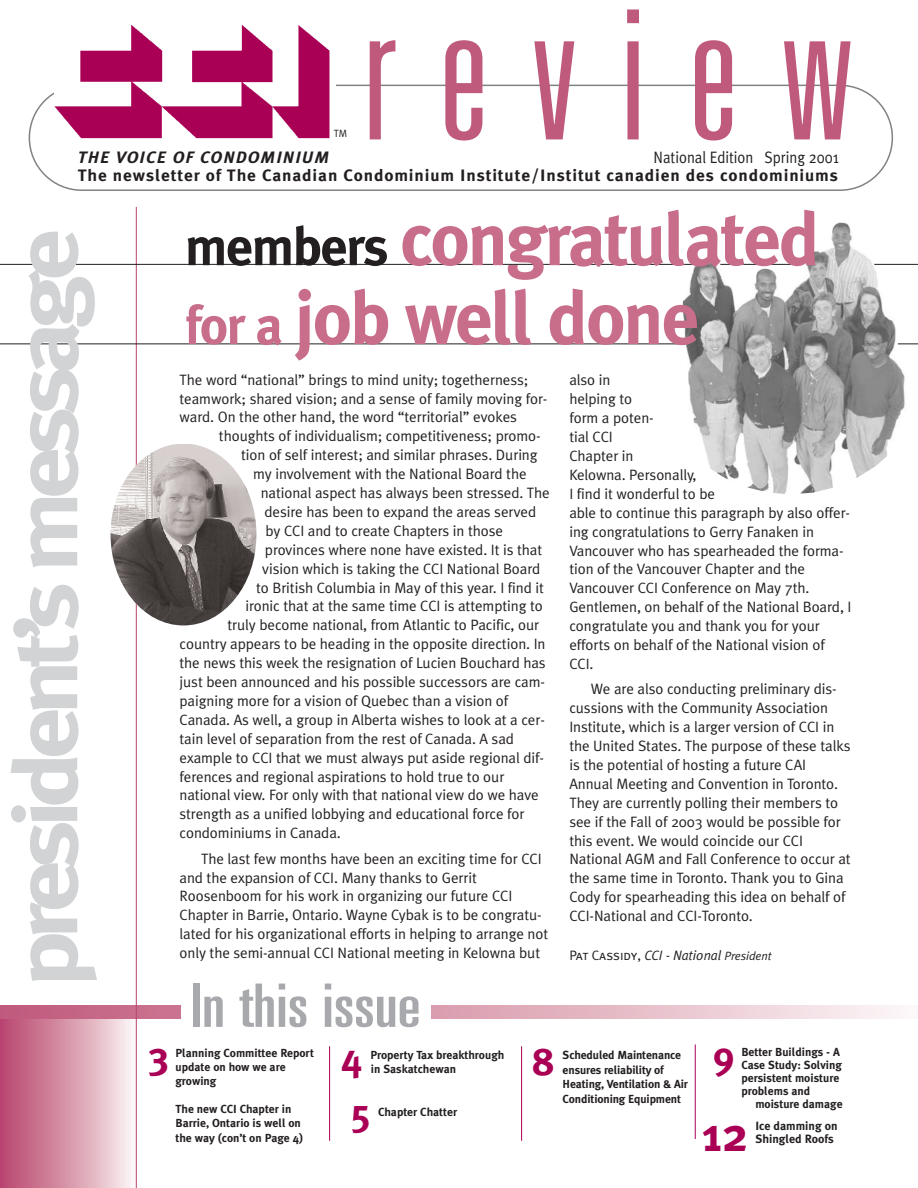
<style>
.page{position:relative;width:918px;height:1188px;background:#fff}
.page>*{position:absolute;margin:0;border:0;box-sizing:border-box;transform-origin:0 0}
.t1{font:300 ultra-condensed 180px "Univers";letter-spacing:.235em;color:#c05a7c}
.t2{font:700 90px "Meta Plus";letter-spacing:-.08em;color:#d1d3d4;scale:1.15 1}
.t3{font:700 75px/78.9px "Meta Plus";letter-spacing:-.035em;color:#c86e8b}
.t4{font:ultra-condensed 60px "Univers";color:#a7a9ac;scale:1.15 1}
.t5{font:700 48px "Meta Plus";color:#a90056}
.t6{font:700 39px "Meta Plus";color:#a90056}
.t7{font:700 16.5px "Meta Plus";letter-spacing:.05em;color:#231f20;scale:1.05 1}
.t8{font:16.5px "Meta Plus Normal";color:#231f20;scale:.9 1}
.t9{font:italic 700 16.5px "Meta Plus";letter-spacing:.065em;color:#231f20;scale:1.05 1}
.t10{font:15px/18.9px "Meta Plus Normal";letter-spacing:-.005em;color:#231f20}
.t11{font:italic 13.65px "Meta Plus Normal";letter-spacing:-.005em;color:#231f20}
.t12{font:700 12px/13px "Meta Plus";color:#231f20}
.t13{font:700 11.7px/14.5px "Meta Plus";color:#231f20}
.t14{font:10.5px "Meta Plus Normal";color:#231f20}
.s1{font-size:54px;color:#231f20}
.s2{font-size:54px}
.s3{font-family:"Meta Plus Normal Caps";font-style:normal}
.s4{font-style:normal}
.s5{font-size:12px}
</style>
<div class="page">
<div style="left:0;top:1018px;width:136px;height:170px;background:linear-gradient(to right,#b7416a,#faf2f1)"></div>
<svg style="left:0;top:1005px;width:900px;height:14px;background:#dfacbb"></svg>
<div style="left:181px;top:981px;width:249px;height:60px;background:#fff"></div>
<svg style="left:29px;top:85px;width:864px;height:106px"></svg>
<hr style="left:136px;top:207px;width:1px;height:981px;background:#b9446f">
<hr style="left:0;top:344px;width:918px;height:1px;background:#231f20">
<hr style="left:0;top:264px;width:918px;height:1px;background:#231f20">
<img style="left:36px;top:25px;width:318px;height:137px">
<img style="left:683px;top:222px;width:227px;height:272px">
<img style="left:111px;top:445px;width:145px;height:180px;border-radius:50%">
<hr style="left:329px;top:1046px;width:1px;height:95px;background:#a90056">
<hr style="left:521px;top:1046px;width:1px;height:95px;background:#a90056">
<hr style="left:695px;top:1044px;width:1px;height:95px;background:#a90056">
<p class="t14" style="left:334px;top:130px;width:15px">TM</p>
<h1 class="t1" style="left:363px;top:9px;width:492px">review</h1>
<p class="t9" style="left:78px;top:151px;width:241px">THE VOICE OF CONDOMINIUM</p>
<p class="t8" style="left:654px;top:151px;width:207px">National Edition Spring 2001</p>
<p class="t7" style="left:78px;top:169px;width:726px">The newsletter of The Canadian Condominium Institute/Institut canadien des condominiums</p>
<h2 class="t2" style="left:15px;top:987px;width:662px;rotate:-90deg">president’s message</h2>
<h3 class="t3" style="left:185px;top:208px;width:637px"><span class="s1">members</span> congratulated <span class="s2">for a</span> job well done</h3>
<p class="t10" style="left:180px;top:372px;width:369px">The word “national” brings to mind unity; togetherness; teamwork; shared vision; and a sense of family moving for&shy;ward. On the other hand, the word “territorial” evokes</p>
<p class="t10" style="left:219px;top:428px;width:323px">thoughts of individualism; competitiveness; promo-</p>
<p class="t10" style="left:241px;top:447px;width:298px">tion of self interest; and similar phrases. During</p>
<p class="t10" style="left:253px;top:466px;width:275px">my involvement with the National Board the</p>
<p class="t10" style="left:261px;top:485px;width:291px">national aspect has always been stressed. The</p>
<p class="t10" style="left:265px;top:504px;width:273px">desire has been to expand the areas served</p>
<p class="t10" style="left:266px;top:523px;width:239px">by CCI and to create Chapters in those</p>
<p class="t10" style="left:265px;top:542px;width:279px">provinces where none have existed. It is that</p>
<p class="t10" style="left:262px;top:561px;width:280px">vision which is taking the CCI National Board</p>
<p class="t10" style="left:256px;top:580px;width:289px">to British Columbia in May of this year. I find it</p>
<p class="t10" style="left:245px;top:598px;width:299px">ironic that at the same time CCI is attempting to</p>
<p class="t10" style="left:227px;top:617px;width:313px">truly become national, from Atlantic to Pacific, our</p>
<p class="t10" style="left:180px;top:636px;width:368px">country appears to be heading in the opposite direction. In</p>
<p class="t10" style="left:180px;top:655px;width:368px">the news this week the resignation of Lucien Bouchard has</p>
<p class="t10" style="left:180px;top:674px;width:367px">just been announced and his possible successors are cam-</p>
<p class="t10" style="left:180px;top:693px;width:330px">paigning more for a vision of Quebec than a vision of</p>
<p class="t10" style="left:180px;top:712px;width:367px">Canada. As well, a group in Alberta wishes to look at a cer-</p>
<p class="t10" style="left:180px;top:731px;width:336px">tain level of separation from the rest of Canada. A sad</p>
<p class="t10" style="left:180px;top:750px;width:366px">example to CCI that we must always put aside regional dif-</p>
<p class="t10" style="left:180px;top:769px;width:326px">ferences and regional aspirations to hold true to our</p>
<p class="t10" style="left:180px;top:787px;width:361px">national view. For only with that national view do we have</p>
<p class="t10" style="left:180px;top:806px;width:347px">strength as a unified lobbying and educational force for</p>
<p class="t10" style="left:180px;top:825px;width:163px">condominiums in Canada.</p>
<p class="t10" style="left:180px;top:851px;width:370px;text-indent:22px">The last few months have been an exciting time for CCI and the expansion of CCI. Many thanks to Gerrit Roosenboom for his work in organizing our future CCI Chapter in Barrie, Ontario. Wayne Cybak is to be congratu&shy;lated for his organizational efforts in helping to arrange not only the semi-annual CCI National meeting in Kelowna but</p>
<h3 class="t4" style="left:190px;top:984px;width:202px">In this issue</h3>
<p class="t10" style="left:569px;top:372px;width:284px">also in<br>helping to<br>form a poten-<br>tial CCI<br>Chapter in<br>Kelowna. Personally,<br>I find it wonderful to be<br>able to continue this paragraph by also offer&shy;ing congratulations to Gerry Fanaken in<br>Vancouver who has spearheaded the forma&shy;tion of the Vancouver Chapter and the<br>Vancouver CCI Conference on May 7th.<br>Gentlemen, on behalf of the National Board, I congratulate you and thank you for your efforts on behalf of the National vision of<br>CCI.</p>
<p class="t10" style="left:569px;top:681px;width:283px;text-indent:22px">We are also conducting preliminary dis&shy;cussions with the Community Association Institute, which is a larger version of CCI in the United States. The purpose of these talks is the potential of hosting a future CAI Annual Meeting and Convention in Toronto.<br>They are currently polling their members to see if the Fall of 2003 would be possible for this event. We would coincide our CCI National AGM and Fall Conference to occur at the same time in Toronto. Thank you to Gina Cody for spearheading this idea on behalf of CCI-National and CCI-Toronto.</p>
<p class="t11" style="left:569px;top:950px;width:204px"><span class="s3">Pat Cassidy</span><span class="s4">,</span> CCI - National <span class="s5">President</span></p>
<h3 class="t6" style="left:150px;top:1042px;width:21px">3</h3>
<p class="t13" style="left:741px;top:1046px;width:102px;line-height:13px">Better Buildings - A<br>Case Study: Solving persistent moisture problems and</p>
<p class="t13" style="left:755px;top:1098px;width:89px">moisture damage</p>
<p class="t13" style="left:176px;top:1048px;width:140px;line-height:13.6px">Planning Committee Report update on how we are growing</p>
<p class="t13" style="left:176px;top:1103px;width:129px">The new CCI Chapter in<br>Barrie, Ontario is well on the way (con’t on Page 4)</p>
<p class="t13" style="left:563px;top:1049px;width:120px">Scheduled Maintenance ensures reliability of</p>
<h3 class="t6" style="left:713px;top:1042px;width:23px">9</h3>
<p class="t13" style="left:563px;top:1078px;width:127px">Heating, Ventilation &amp; Air<br>Conditioning Equipment</p>
<h3 class="t6" style="left:532px;top:1048px;width:25px">8</h3>
<p class="t13" style="left:370px;top:1049px;width:135px">Property Tax breakthrough in Saskatchewan</p>
<h3 class="t6" style="left:341px;top:1043px;width:23px">4</h3>
<h3 class="t6" style="left:351px;top:1099px;width:21px">5</h3>
<p class="t13" style="left:378px;top:1106px;width:81px">Chapter Chatter</p>
<p class="t12" style="left:755px;top:1121px;width:84px">Ice damming on<br>Shingled Roofs</p>
<h3 class="t5" style="left:702px;top:1117px;width:47px">12</h3>
</div>
